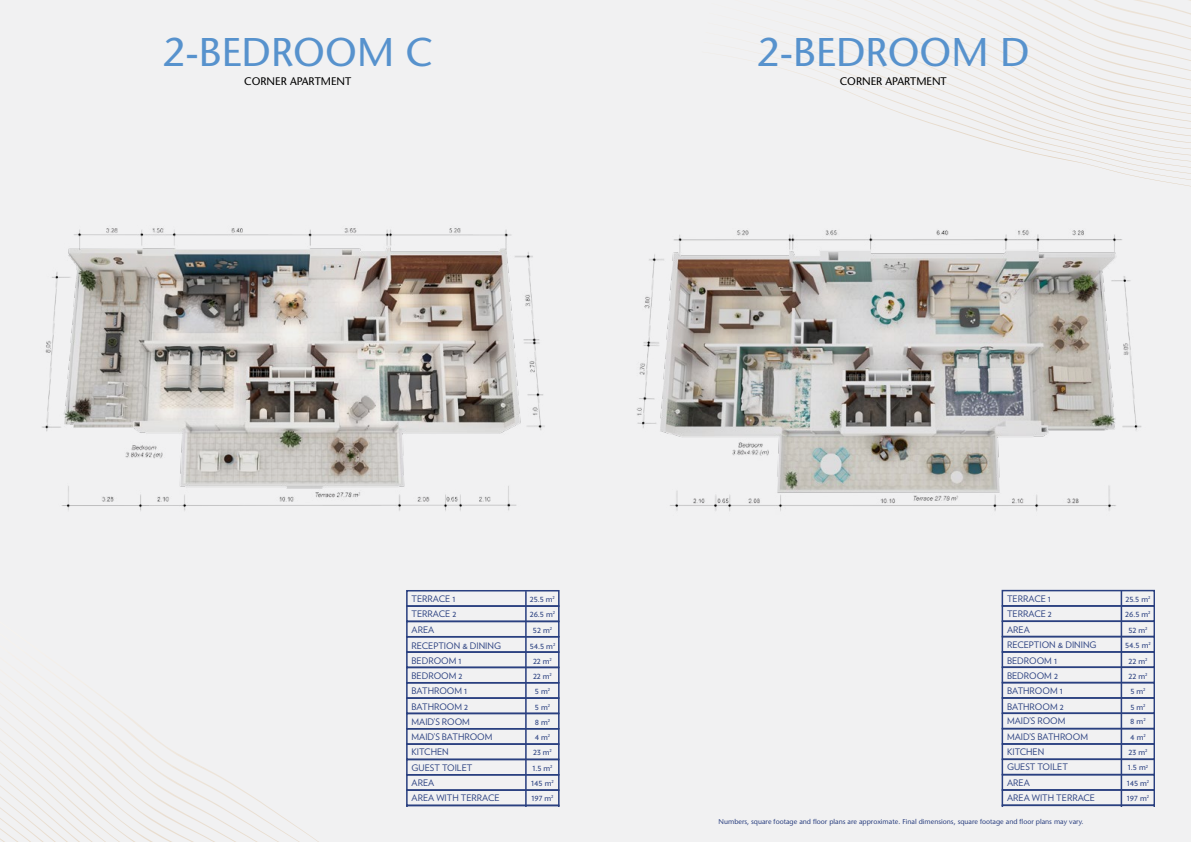
<style>
.page{position:relative;width:1191px;height:842px;background:#f1f1f2}
.page>*{position:absolute;margin:0;border:0;box-sizing:border-box;transform-origin:0 0}
.t1{font:40px "Stone Sans";color:#5792cd}
.t2{font:11px "Stone Sans";color:#000}
.t3{font:9px "Verlag";color:#2a4080}
.t4{font:7px "Stone Sans";color:#2b4080}
</style>
<div class="page">
<img style="left:836px;top:3px;width:353px;height:10px">
<img style="left:808px;top:13px;width:383px;height:10px">
<img style="left:798px;top:23px;width:393px;height:9px">
<img style="left:791px;top:32px;width:400px;height:10px">
<img style="left:781px;top:42px;width:410px;height:10px">
<img style="left:762px;top:52px;width:429px;height:134px">
<img style="left:0;top:693px;width:194px;height:94px">
<img style="left:0;top:704px;width:172px;height:83px">
<img style="left:0;top:716px;width:153px;height:71px">
<img style="left:0;top:728px;width:136px;height:59px">
<img style="left:0;top:739px;width:120px;height:48px">
<img style="left:0;top:751px;width:106px;height:36px">
<img style="left:0;top:762px;width:93px;height:25px">
<img style="left:0;top:774px;width:80px;height:13px">
<img style="left:0;top:785px;width:68px;height:2px">
<img style="left:1px;top:787px;width:559px;height:10px">
<img style="left:0;top:797px;width:560px;height:10px">
<img style="left:0;top:807px;width:319px;height:35px">
<img style="left:42px;top:228px;width:503px;height:283px">
<img style="left:636px;top:162px;width:518px;height:349px">
<div style="left:406px;top:590px;width:153px;height:17px;border:2px solid #2a4080"></div>
<div style="left:406px;top:605px;width:153px;height:17px;border:2px solid #2a4080"></div>
<div style="left:406px;top:621px;width:153px;height:16px;border:2px solid #2a4080"></div>
<div style="left:406px;top:636px;width:153px;height:17px;border:2px solid #2a4080"></div>
<div style="left:406px;top:651px;width:153px;height:17px;border:2px solid #2a4080"></div>
<div style="left:406px;top:667px;width:153px;height:16px;border:2px solid #2a4080"></div>
<div style="left:406px;top:682px;width:153px;height:17px;border:2px solid #2a4080"></div>
<div style="left:406px;top:697px;width:153px;height:17px;border:2px solid #2a4080"></div>
<hr style="left:525px;top:591px;width:1px;height:215px;background:#2a4080">
<div style="left:406px;top:759px;width:153px;height:16px;border:2px solid #2a4080"></div>
<div style="left:406px;top:713px;width:153px;height:16px;border:2px solid #2a4080"></div>
<div style="left:406px;top:728px;width:153px;height:17px;border:2px solid #2a4080"></div>
<div style="left:406px;top:774px;width:153px;height:17px;border:2px solid #2a4080"></div>
<div style="left:406px;top:789px;width:153px;height:17px;border:2px solid #2a4080"></div>
<svg style="left:406px;top:805px;width:153px;height:1px"></svg>
<div style="left:1001px;top:590px;width:154px;height:17px;border:2px solid #2a4080"></div>
<div style="left:1001px;top:605px;width:154px;height:17px;border:2px solid #2a4080"></div>
<div style="left:1001px;top:620px;width:154px;height:17px;border:2px solid #2a4080"></div>
<div style="left:1001px;top:636px;width:154px;height:17px;border:2px solid #2a4080"></div>
<div style="left:1001px;top:651px;width:154px;height:17px;border:2px solid #2a4080"></div>
<div style="left:1001px;top:666px;width:154px;height:17px;border:2px solid #2a4080"></div>
<div style="left:1001px;top:682px;width:154px;height:17px;border:2px solid #2a4080"></div>
<div style="left:1001px;top:697px;width:154px;height:17px;border:2px solid #2a4080"></div>
<hr style="left:1120px;top:591px;width:2px;height:215px;background:#2a4080">
<div style="left:1001px;top:758px;width:154px;height:17px;border:2px solid #2a4080"></div>
<div style="left:1001px;top:712px;width:154px;height:17px;border:2px solid #2a4080"></div>
<div style="left:1001px;top:728px;width:154px;height:17px;border:2px solid #2a4080"></div>
<div style="left:1001px;top:774px;width:154px;height:17px;border:2px solid #2a4080"></div>
<div style="left:1001px;top:789px;width:154px;height:17px;border:2px solid #2a4080"></div>
<svg style="left:1001px;top:804px;width:154px;height:2px"></svg>
<h1 class="t1" style="left:162px;top:28px;width:272px">2-BEDROOM C</h1>
<p class="t2" style="left:244px;top:75px;width:108px">CORNER APARTMENT</p>
<h1 class="t1" style="left:757px;top:28px;width:274px">2-BEDROOM D</h1>
<p class="t2" style="left:839px;top:75px;width:108px">CORNER APARTMENT</p>
<p class="t3" style="left:411px;top:592px;width:45px">TERRACE 1</p>
<p class="t3" style="left:530px;top:592px;width:26px">25.5 m<sup>2</sup></p>
<p class="t3" style="left:411px;top:607px;width:46px">TERRACE 2</p>
<p class="t3" style="left:530px;top:607px;width:27px">26.5 m<sup>2</sup></p>
<p class="t3" style="left:411px;top:623px;width:24px">AREA</p>
<p class="t3" style="left:533px;top:623px;width:21px">52 m<sup>2</sup></p>
<p class="t3" style="left:411px;top:638px;width:91px">RECEPTION &amp; DINING</p>
<p class="t3" style="left:530px;top:638px;width:27px">54.5 m<sup>2</sup></p>
<p class="t3" style="left:411px;top:654px;width:51px">BEDROOM 1</p>
<p class="t3" style="left:533px;top:654px;width:20px">22 m<sup>2</sup></p>
<p class="t3" style="left:411px;top:669px;width:52px">BEDROOM 2</p>
<p class="t3" style="left:533px;top:669px;width:20px">22 m<sup>2</sup></p>
<p class="t3" style="left:411px;top:700px;width:58px">BATHROOM 2</p>
<p class="t3" style="left:535px;top:700px;width:17px">5 m<sup>2</sup></p>
<p class="t3" style="left:411px;top:714px;width:60px">MAID’S ROOM</p>
<p class="t3" style="left:535px;top:714px;width:17px">8 m<sup>2</sup></p>
<p class="t3" style="left:411px;top:730px;width:82px">MAID’S BATHROOM</p>
<p class="t3" style="left:535px;top:730px;width:17px">4 m<sup>2</sup></p>
<p class="t3" style="left:411px;top:684px;width:57px">BATHROOM 1</p>
<p class="t3" style="left:535px;top:684px;width:17px">5 m<sup>2</sup></p>
<p class="t3" style="left:411px;top:745px;width:39px">KITCHEN</p>
<p class="t3" style="left:533px;top:745px;width:20px">23 m<sup>2</sup></p>
<p class="t3" style="left:411px;top:761px;width:62px">GUEST TOILET</p>
<p class="t3" style="left:532px;top:761px;width:22px">1.5 m<sup>2</sup></p>
<p class="t3" style="left:411px;top:776px;width:24px">AREA</p>
<p class="t3" style="left:531px;top:776px;width:24px">145 m<sup>2</sup></p>
<p class="t3" style="left:411px;top:791px;width:90px">AREA WITH TERRACE</p>
<p class="t3" style="left:531px;top:791px;width:24px">197 m<sup>2</sup></p>
<p class="t3" style="left:1007px;top:592px;width:45px">TERRACE 1</p>
<p class="t3" style="left:1125px;top:592px;width:26px">25.5 m<sup>2</sup></p>
<p class="t3" style="left:1007px;top:607px;width:46px">TERRACE 2</p>
<p class="t3" style="left:1125px;top:607px;width:27px">26.5 m<sup>2</sup></p>
<p class="t3" style="left:1007px;top:622px;width:24px">AREA</p>
<p class="t3" style="left:1128px;top:622px;width:21px">52 m<sup>2</sup></p>
<p class="t3" style="left:1007px;top:638px;width:91px">RECEPTION &amp; DINING</p>
<p class="t3" style="left:1125px;top:638px;width:27px">54.5 m<sup>2</sup></p>
<p class="t3" style="left:1007px;top:654px;width:51px">BEDROOM 1</p>
<p class="t3" style="left:1128px;top:654px;width:20px">22 m<sup>2</sup></p>
<p class="t3" style="left:1007px;top:669px;width:52px">BEDROOM 2</p>
<p class="t3" style="left:1128px;top:669px;width:20px">22 m<sup>2</sup></p>
<p class="t3" style="left:1007px;top:700px;width:58px">BATHROOM 2</p>
<p class="t3" style="left:1130px;top:700px;width:17px">5 m<sup>2</sup></p>
<p class="t3" style="left:1007px;top:714px;width:60px">MAID’S ROOM</p>
<p class="t3" style="left:1130px;top:714px;width:17px">8 m<sup>2</sup></p>
<p class="t3" style="left:1007px;top:730px;width:82px">MAID’S BATHROOM</p>
<p class="t3" style="left:1130px;top:730px;width:17px">4 m<sup>2</sup></p>
<p class="t3" style="left:1007px;top:684px;width:57px">BATHROOM 1</p>
<p class="t3" style="left:1130px;top:684px;width:17px">5 m<sup>2</sup></p>
<p class="t3" style="left:1007px;top:745px;width:39px">KITCHEN</p>
<p class="t3" style="left:1128px;top:745px;width:20px">23 m<sup>2</sup></p>
<p class="t3" style="left:1007px;top:760px;width:62px">GUEST TOILET</p>
<p class="t3" style="left:1127px;top:760px;width:22px">1.5 m<sup>2</sup></p>
<p class="t3" style="left:1007px;top:776px;width:24px">AREA</p>
<p class="t3" style="left:1126px;top:776px;width:24px">145 m<sup>2</sup></p>
<p class="t3" style="left:1007px;top:791px;width:90px">AREA WITH TERRACE</p>
<p class="t3" style="left:1126px;top:791px;width:24px">197 m<sup>2</sup></p>
<p class="t4" style="left:718px;top:817px;width:366px">Numbers, square footage and floor plans are approximate. Final dimensions, square footage and floor plans may vary.</p>
</div>
